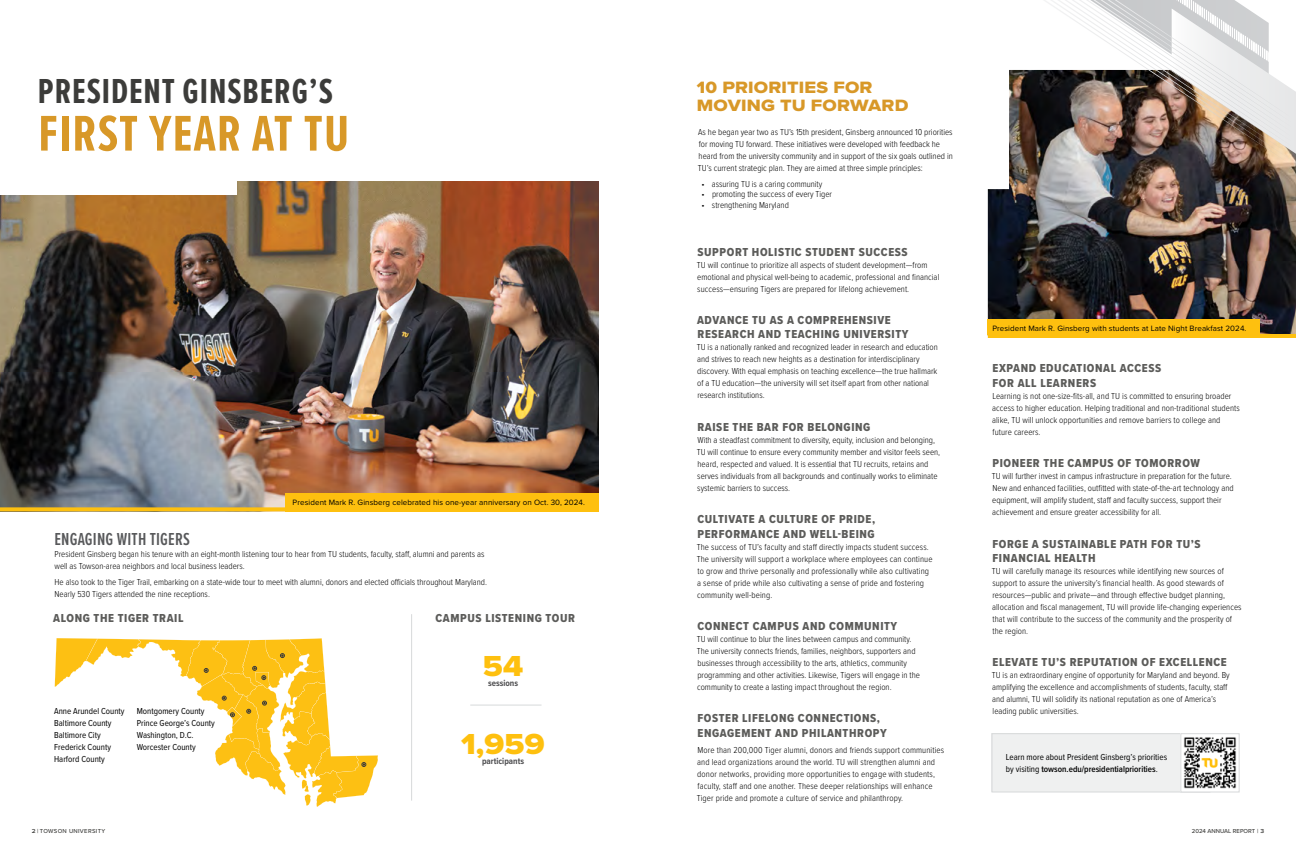
<style>
.page{position:relative;width:1296px;height:864px;background:#fff}
.page>*{position:absolute;margin:0;border:0;box-sizing:border-box;transform-origin:0 0}
.t1{font:700 52px "Proxima Nova Ex Cn";letter-spacing:.025em;color:#d89828}
.t2{font:700 36px "Proxima Nova Ex Cn";letter-spacing:.025em;color:#3c3c3a}
.t3{font:30px "Proxima Nova Wide Extrabld";color:#fec00f}
.t4{font:600 18px "Proxima Nova Ex Cn";letter-spacing:.01em;color:#58595b}
.t5{font:17px/18px "Proxima Nova Wide Extrabld";letter-spacing:.01em;color:#d89828}
.t6{font:12px/14.4px "Proxima Nova Cond Extrabld";letter-spacing:.05em;color:#5c5c5a}
.t7{font:300 9px/12px "Proxima Nova Cond";color:#000}
.t8{font:9px/12px "Proxima Nova Cond";color:#000}
.t9{font:700 9px "Proxima Nova Cond";color:#4d4d4f}
.t10{font:8px "Proxima Nova";letter-spacing:.01em;color:#000}
.t11{font:500 6px "Proxima Nova";letter-spacing:.05em;color:#3c3c3a}
.t12{font:500 6px "Proxima Nova";color:#3c3c3a}
.s1{font-weight:600}
.s2{font-family:"Proxima Nova Wide";font-weight:600}
</style>
<div class="page">
<img style="left:988px;top:189px;width:308px;height:145px">
<svg style="left:55px;top:638px;width:323px;height:169px"></svg>
<img style="left:0;top:181px;width:598px;height:326px">
<div style="left:285px;top:493px;width:313px;height:18px;background:#fec00f"></div>
<div style="left:988px;top:320px;width:272px;height:15px;background:#fec00f"></div>
<hr style="left:470px;top:705px;width:72px;height:1px;background:#d7d9da">
<hr style="left:988px;top:334px;width:308px;height:4px;background:#fec00f">
<svg style="left:0;top:507px;width:285px;height:4px"></svg>
<div style="left:0;top:169px;width:236px;height:26px;background:#fff"></div>
<div style="left:992px;top:734px;width:218px;height:58px;background:#eff0f0"></div>
<div style="left:991px;top:733px;width:219px;height:59px;border:1px solid #d7d9da"></div>
<img style="left:1182px;top:735px;width:54px;height:55px">
<div style="left:1180px;top:733px;width:60px;height:59px;border:1px solid #d7d9da"></div>
<hr style="left:411px;top:614px;width:1px;height:187px;background:#d7d9da">
<img style="left:998px;top:89px;width:298px;height:105px">
<img style="left:998px;top:0;width:294px;height:165px">
<h2 class="t2" style="left:38px;top:64px;width:297px">PRESIDENT GINSBERG’S</h2>
<h2 class="t1" style="left:38px;top:96px;width:312px">FIRST YEAR AT TU</h2>
<h3 class="t5" style="left:697px;top:78px;width:213px">10 PRIORITIES FOR<br>MOVING TU FORWARD</h3>
<p class="t7" style="left:698px;top:126px;width:256px">As he began year two as TU’s 15th president, Ginsberg announced 10 priorities for moving TU forward. These initiatives were developed with feedback he heard from the university community and in support of the six goals outlined in TU’s current strategic plan. They are aimed at three simple principles:</p>
<p class="t7" style="left:701px;top:177px;width:122px">• assuring TU is a caring community</p>
<p class="t7" style="left:701px;top:188px;width:132px">• promoting the success of every Tiger</p>
<p class="t7" style="left:701px;top:199px;width:89px">• strengthening Maryland</p>
<h4 class="t6" style="left:697px;top:244px;width:212px">SUPPORT HOLISTIC STUDENT SUCCESS</h4>
<p class="t7" style="left:697px;top:258px;width:244px">TU will continue to prioritize all aspects of student development—from emotional and physical well-being to academic, professional and financial success—ensuring Tigers are prepared for lifelong achievement.</p>
<h4 class="t6" style="left:697px;top:313px;width:213px">ADVANCE TU AS A COMPREHENSIVE<br>RESEARCH AND TEACHING UNIVERSITY</h4>
<p class="t7" style="left:697px;top:341px;width:243px">TU is a nationally ranked and recognized leader in research and education and strives to reach new heights as a destination for interdisciplinary discovery. With equal emphasis on teaching excellence—the true hallmark of a TU education—the university will set itself apart from other national research institutions.</p>
<h4 class="t6" style="left:698px;top:420px;width:174px">RAISE THE BAR FOR BELONGING</h4>
<p class="t7" style="left:697px;top:433px;width:245px">With a steadfast commitment to diversity, equity, inclusion and belonging, TU will continue to ensure every community member and visitor feels seen, heard, respected and valued. It is essential that TU recruits, retains and serves individuals from all backgrounds and continually works to eliminate systemic barriers to success.</p>
<h4 class="t6" style="left:697px;top:512px;width:179px">CULTIVATE A CULTURE OF PRIDE,<br>PERFORMANCE AND WELL-BEING</h4>
<p class="t7" style="left:697px;top:540px;width:237px">The success of TU’s faculty and staff directly impacts student success.<br>The university will support a workplace where employees can continue to grow and thrive personally and professionally while also cultivating a sense of pride while also cultivating a sense of pride and fostering community well-being.</p>
<h4 class="t6" style="left:697px;top:619px;width:201px">CONNECT CAMPUS AND COMMUNITY</h4>
<p class="t7" style="left:697px;top:633px;width:225px">TU will continue to blur the lines between campus and community.<br>The university connects friends, families, neighbors, supporters and businesses through accessibility to the arts, athletics, community programming and other activities. Likewise, Tigers will engage in the community to create a lasting impact throughout the region.</p>
<h4 class="t6" style="left:698px;top:711px;width:191px">FOSTER LIFELONG CONNECTIONS,<br>ENGAGEMENT AND PHILANTHROPY</h4>
<p class="t7" style="left:697px;top:744px;width:249px">More than 200,000 Tiger alumni, donors and friends support communities and lead organizations around the world. TU will strengthen alumni and donor networks, providing more opportunities to engage with students, faculty, staff and one another. These deeper relationships will enhance Tiger pride and promote a culture of service and philanthropy.</p>
<p class="t10" style="left:992px;top:322px;width:256px">President Mark R. Ginsberg with students at Late Night Breakfast 2024.</p>
<h4 class="t6" style="left:993px;top:361px;width:170px">EXPAND EDUCATIONAL ACCESS<br>FOR ALL LEARNERS</h4>
<p class="t7" style="left:992px;top:389px;width:249px">Learning is not one-size-fits-all, and TU is committed to ensuring broader access to higher education. Helping traditional and non-traditional students alike, TU will unlock opportunities and remove barriers to college and future careers.</p>
<h4 class="t6" style="left:993px;top:456px;width:209px">PIONEER THE CAMPUS OF TOMORROW</h4>
<p class="t7" style="left:992px;top:470px;width:243px">TU will further invest in campus infrastructure in preparation for the future.<br>New and enhanced facilities, outfitted with state-of-the-art technology and equipment, will amplify student, staff and faculty success, support their achievement and ensure greater accessibility for all.</p>
<h4 class="t6" style="left:993px;top:536px;width:210px">FORGE A SUSTAINABLE PATH FOR TU’S<br>FINANCIAL HEALTH</h4>
<p class="t7" style="left:992px;top:565px;width:251px">TU will carefully manage its resources while identifying new sources of support to assure the university’s financial health. As good stewards of resources—public and private—and through effective budget planning, allocation and fiscal management, TU will provide life-changing experiences that will contribute to the success of the community and the prosperity of the region.</p>
<h4 class="t6" style="left:993px;top:655px;width:236px">ELEVATE TU’S REPUTATION OF EXCELLENCE</h4>
<p class="t7" style="left:992px;top:669px;width:239px">TU is an extraordinary engine of opportunity for Maryland and beyond. By amplifying the excellence and accomplishments of students, faculty, staff and alumni, TU will solidify its national reputation as one of America’s leading public universities.</p>
<p class="t10" style="left:293px;top:497px;width:294px">President Mark R. Ginsberg celebrated his one-year anniversary on Oct. 30, 2024.</p>
<h3 class="t4" style="left:54px;top:526px;width:137px">ENGAGING WITH TIGERS</h3>
<p class="t7" style="left:54px;top:547px;width:432px">President Ginsberg began his tenure with an eight-month listening tour to hear from TU students, faculty, staff, alumni and parents as well as Towson-area neighbors and local business leaders.</p>
<p class="t7" style="left:55px;top:576px;width:434px">He also took to the Tiger Trail, embarking on a state-wide tour to meet with alumni, donors and elected officials throughout Maryland.<br>Nearly 530 Tigers attended the nine receptions.</p>
<h4 class="t6" style="left:53px;top:610px;width:132px">ALONG THE TIGER TRAIL</h4>
<h4 class="t6" style="left:436px;top:610px;width:141px">CAMPUS LISTENING TOUR</h4>
<p class="t3" style="left:483px;top:643px;width:42px">54</p>
<p class="t9" style="left:488px;top:676px;width:32px">sessions</p>
<p class="t8" style="left:137px;top:704px;width:69px">Montgomery County</p>
<p class="t8" style="left:137px;top:716px;width:80px">Prince George’s County</p>
<p class="t8" style="left:137px;top:728px;width:58px">Washington, D .C .</p>
<p class="t8" style="left:137px;top:740px;width:61px">Worcester County</p>
<p class="t8" style="left:54px;top:704px;width:72px">Anne Arundel County</p>
<p class="t8" style="left:54px;top:716px;width:59px">Baltimore County</p>
<p class="t8" style="left:54px;top:728px;width:48px">Baltimore City</p>
<p class="t8" style="left:54px;top:740px;width:58px">Frederick County</p>
<p class="t8" style="left:54px;top:752px;width:52px">Harford County</p>
<p class="t3" style="left:461px;top:721px;width:85px">1,959</p>
<p class="t9" style="left:482px;top:754px;width:44px">participants</p>
<p class="t8" style="left:1006px;top:751px;width:163px">Learn more about President Ginsberg’s priorities by visiting <span class="s1">towson.edu/presidentialpriorities</span> .</p>
<p class="t11" style="left:32px;top:826px;width:75px"><span class="s2">2</span> | TOWSON UNIVERSITY</p>
<p class="t12" style="left:1192px;top:826px;width:74px">2024 ANNUAL REPORT | <span class="s2">3</span></p>
</div>
